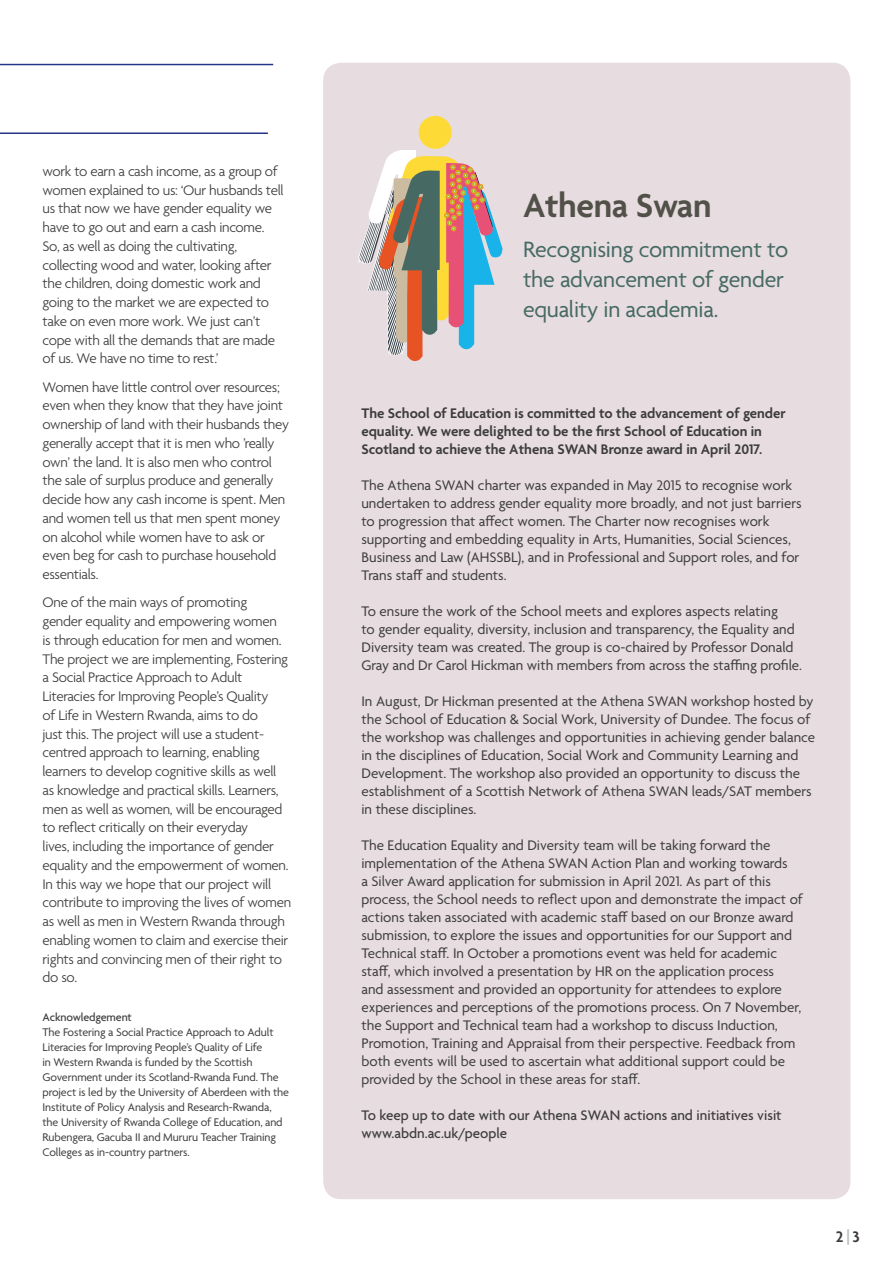
<style>
.page{position:relative;width:893px;height:1263px;background:#fff}
.page>*{position:absolute;margin:0;border:0;box-sizing:border-box;transform-origin:0 0}
.t1{font:600 36px "Agenda";letter-spacing:-.01em;color:#525149}
.t2{font:24px/30px "Agenda";letter-spacing:-.01em;color:#466a63}
.t3{font:600 16.5px "Agenda";color:#3c3c3b}
.t4{font:15px/18px "Agenda";color:#3c3c3b}
.t5{font:300 15px/18.8px "Agenda";letter-spacing:-.02em;color:#3c3c3b}
.t6{font:600 15px/18px "Agenda";color:#3c3c3b}
.t7{font:500 15px/18px "Agenda";color:#3c3c3b}
.t8{font:12px/15px "Agenda";letter-spacing:-.01em;color:#3c3c3b}
.t9{font:500 12px "Agenda";letter-spacing:-.01em;color:#3c3c3b}
.s1{color:#b6bfba}
</style>
<div class="page">
<div style="left:323px;top:63px;width:527px;height:1136px;background:#e7dce0;border-radius:18px"></div>
<hr style="left:0;top:132px;width:268px;height:2px;background:#243588">
<hr style="left:0;top:64px;width:273px;height:1px;background:#243588">
<div style="left:419px;top:116px;width:33px;height:33px;background:#feda36;border-radius:50%"></div>
<svg style="left:358px;top:150px;width:145px;height:211px"></svg>
<p class="t5" style="left:43px;top:163px;width:243px">work to earn a cash income, as a group of women explained to us: ‘Our husbands tell us that now we have gender equality we have to go out and earn a cash income.<br>So, as well as doing the cultivating, collecting wood and water, looking after the children, doing domestic work and going to the market we are expected to take on even more work. We just can’t cope with all the demands that are made of us. We have no time to rest.’</p>
<p class="t5" style="left:43px;top:378px;width:248px">Women have little control over resources; even when they know that they have joint ownership of land with their husbands they generally accept that it is men who ’really own’ the land. It is also men who control the sale of surplus produce and generally decide how any cash income is spent. Men and women tell us that men spent money on alcohol while women have to ask or even beg for cash to purchase household essentials.</p>
<p class="t5" style="left:43px;top:594px;width:250px">One of the main ways of promoting<br>gender equality and empowering women<br>is through education for men and women.<br>The project we are implementing, Fostering a Social Practice Approach to Adult Literacies for Improving People’s Quality<br>of Life in Western Rwanda, aims to do<br>just this. The project will use a student&shy;centred approach to learning, enabling learners to develop cognitive skills as well as knowledge and practical skills. Learners, men as well as women, will be encouraged to reflect critically on their everyday<br>lives, including the importance of gender equality and the empowerment of women.<br>In this way we hope that our project will contribute to improving the lives of women as well as men in Western Rwanda through enabling women to claim and exercise their rights and convincing men of their right to do so.</p>
<p class="t9" style="left:43px;top:1011px;width:91px">Acknowledgement</p>
<p class="t8" style="left:43px;top:1026px;width:248px">The Fostering a Social Practice Approach to Adult Literacies for Improving People’s Quality of Life<br>in Western Rwanda is funded by the Scottish Government under its Scotland-Rwanda Fund. The project is led by the University of Aberdeen with the Institute of Policy Analysis and Research-Rwanda, the University of Rwanda College of Education, and Rubengera, Gacuba II and Mururu Teacher Training Colleges as in-country partners.</p>
<h1 class="t1" style="left:523px;top:186px;width:190px">Athena Swan</h1>
<h2 class="t2" style="left:523px;top:236px;width:267px">Recognising commitment to the advancement of gender equality in academia.</h2>
<p class="t6" style="left:361px;top:405px;width:426px">The School of Education is committed to the advancement of gender equality. We were delighted to be the first School of Education in<br>Scotland to achieve the Athena SWAN Bronze award in April 2017.</p>
<p class="t4" style="left:361px;top:477px;width:442px">The Athena SWAN charter was expanded in May 2015 to recognise work undertaken to address gender equality more broadly, and not just barriers to progression that affect women. The Charter now recognises work supporting and embedding equality in Arts, Humanities, Social Sciences, Business and Law (AHSSBL), and in Professional and Support roles, and for Trans staff and students.</p>
<p class="t4" style="left:361px;top:603px;width:442px">To ensure the work of the School meets and explores aspects relating<br>to gender equality, diversity, inclusion and transparency, the Equality and Diversity team was created. The group is co-chaired by Professor Donald Gray and Dr Carol Hickman with members from across the staffing profile.</p>
<p class="t4" style="left:361px;top:693px;width:455px">In August, Dr Hickman presented at the Athena SWAN workshop hosted by the School of Education &amp; Social Work, University of Dundee. The focus of the workshop was challenges and opportunities in achieving gender balance in the disciplines of Education, Social Work and Community Learning and Development. The workshop also provided an opportunity to discuss the establishment of a Scottish Network of Athena SWAN leads/SAT members in these disciplines.</p>
<p class="t4" style="left:361px;top:837px;width:443px">The Education Equality and Diversity team will be taking forward the implementation of the Athena SWAN Action Plan and working towards<br>a Silver Award application for submission in April 2021. As part of this process, the School needs to reflect upon and demonstrate the impact of actions taken associated with academic staff based on our Bronze award submission, to explore the issues and opportunities for our Support and Technical staff. In October a promotions event was held for academic staff, which involved a presentation by HR on the application process<br>and assessment and provided an opportunity for attendees to explore experiences and perceptions of the promotions process. On 7 November, the Support and Technical team had a workshop to discuss Induction, Promotion, Training and Appraisal from their perspective. Feedback from both events will be used to ascertain what additional support could be provided by the School in these areas for staff.</p>
<p class="t7" style="left:361px;top:1107px;width:422px">To keep up to date with our Athena SWAN actions and initiatives visit www.abdn.ac.uk/people</p>
<p class="t3" style="left:836px;top:1227px;width:25px">2 <span class="s1">|</span> 3</p>
</div>
